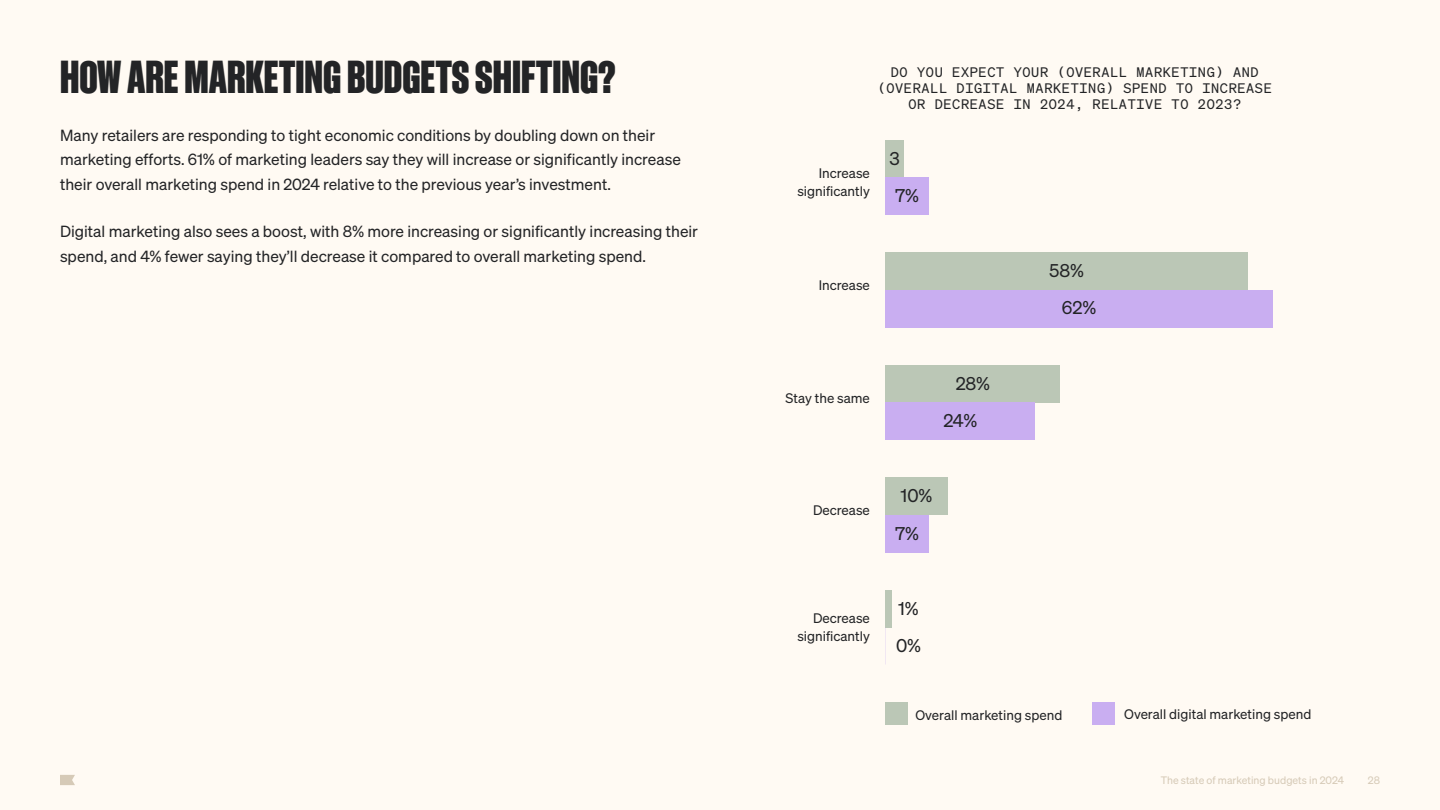
<style>
.page{position:relative;width:1440px;height:810px;background:#fffaf3}
.page>*{position:absolute;margin:0;border:0;box-sizing:border-box;transform-origin:0 0}
.t1{font:700 45px "Sohne Schmal";color:#232426}
.t2{font:18px/37.5px "Sohne Buch";letter-spacing:-.005em;color:#232426}
.t3{font:15.75px/24.8px "Sohne Buch";color:#232426}
.t4{font:13.5px/18px "Sohne Buch";color:#232426;text-align:right}
.t5{font:13.5px/16.2px "Sohne Mono Buch";letter-spacing:.05em;color:#232426;text-align:center}
.t6{font:10.5px "Sohne Buch";color:#d6cab7}
</style>
<div class="page">
<svg style="left:60px;top:775px;width:15px;height:10px"></svg>
<div style="left:885px;top:590px;width:7px;height:37px;background:#bbc7b6"></div>
<div style="left:885px;top:140px;width:19px;height:37px;background:#bbc7b6"></div>
<div style="left:885px;top:177px;width:44px;height:38px;background:#c9aef1"></div>
<div style="left:885px;top:252px;width:363px;height:38px;background:#bbc7b6"></div>
<div style="left:885px;top:290px;width:388px;height:37px;background:#c9aef1"></div>
<div style="left:885px;top:365px;width:175px;height:37px;background:#bbc7b6"></div>
<div style="left:885px;top:402px;width:150px;height:38px;background:#c9aef1"></div>
<div style="left:885px;top:477px;width:63px;height:38px;background:#bbc7b6"></div>
<div style="left:885px;top:515px;width:44px;height:37px;background:#c9aef1"></div>
<div style="left:885px;top:702px;width:23px;height:23px;background:#bbc7b6"></div>
<div style="left:1093px;top:702px;width:22px;height:23px;background:#c9aef1"></div>
<h1 class="t1" style="left:60px;top:52px;width:557px">HOW ARE MARKETING BUDGETS SHIFTING?</h1>
<p class="t3" style="left:60px;top:122px;width:622px">Many retailers are responding to tight economic conditions by doubling down on their marketing efforts. 61% of marketing leaders say they will increase or significantly increase their overall marketing spend in 2024 relative to the previous year’s investment.</p>
<p class="t3" style="left:60px;top:219px;width:640px">Digital marketing also sees a boost, with 8% more increasing or significantly increasing their spend, and 4% fewer saying they’ll decrease it compared to overall marketing spend.</p>
<p class="t5" style="left:878px;top:64px;width:396px">DO YOU EXPECT YOUR (OVERALL MARKETING) AND (OVERALL DIGITAL MARKETING) SPEND TO INCREASE<br>OR DECREASE IN 2024, RELATIVE TO 2023?</p>
<p class="t4" style="left:797px;top:164px;width:74px">Increase significantly</p>
<p class="t2" style="left:890px;top:139px;width:12px">3</p>
<p class="t2" style="left:895px;top:177px;width:25px">7%</p>
<p class="t4" style="left:819px;top:276px;width:53px">Increase</p>
<p class="t2" style="left:1062px;top:252px;width:36px;line-height:36.7px;text-indent:-13px">58%<br>62%</p>
<p class="t4" style="left:786px;top:389px;width:86px">Stay the same</p>
<p class="t4" style="left:813px;top:501px;width:58px">Decrease</p>
<p class="t4" style="left:797px;top:609px;width:74px">Decrease significantly</p>
<p class="t2" style="left:943px;top:364px;width:48px;text-indent:12px">28%<br>24%</p>
<p class="t2" style="left:901px;top:477px;width:33px">10%</p>
<p class="t2" style="left:895px;top:514px;width:25px">7%</p>
<p class="t2" style="left:896px;top:589px;width:27px">1%<br>0%</p>
<p class="t4" style="left:916px;top:705px;width:148px">Overall marketing spend</p>
<p class="t4" style="left:1124px;top:705px;width:189px">Overall digital marketing spend</p>
<p class="t6" style="left:1161px;top:774px;width:185px">The state of marketing budgets in 2024</p>
<p class="t6" style="left:1368px;top:774px;width:14px">28</p>
</div>
